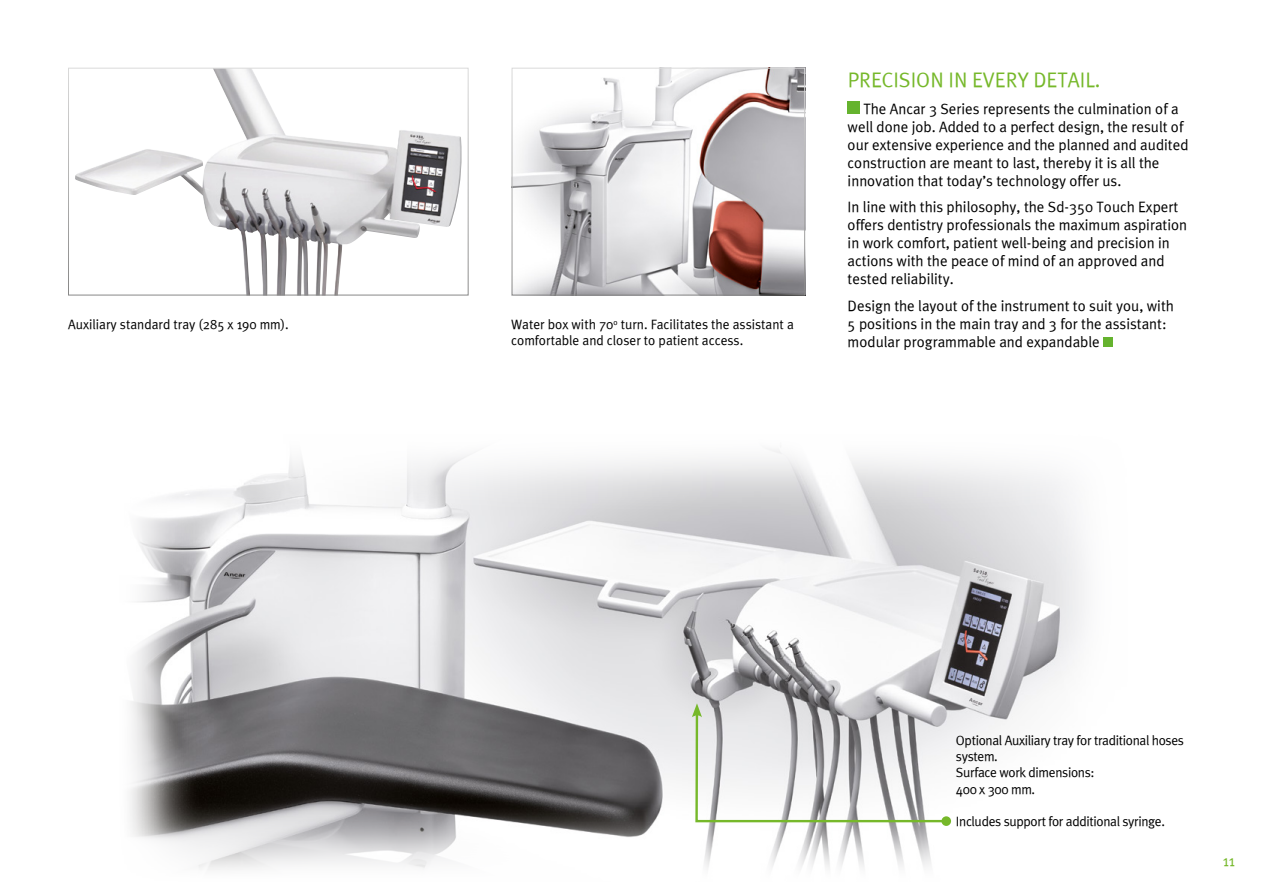
<style>
.page{position:relative;width:1263px;height:893px;background:#fff}
.page>*{position:absolute;margin:0;border:0;box-sizing:border-box;transform-origin:0 0}
.t1{font:21px "Meta Plus Normal Roman";color:#76b82a}
.t2{font:15px/18px "Meta Plus Normal Roman";color:#000}
.t3{font:15px "Meta Plus Normal Roman";color:#76b82a}
.t4{font:13.5px/16.2px "Meta Plus Normal Roman";letter-spacing:-.025em;color:#000}
.t5{font:13.5px/16.2px "Meta Plus Normal Roman";color:#000}
</style>
<div class="page">
<div style="left:848px;top:101px;width:12px;height:13px;background:#65b32e"></div>
<div style="left:1103px;top:337px;width:10px;height:10px;background:#65b32e"></div>
<svg style="left:130px;top:449px;width:955px;height:421px"></svg>
<svg style="left:941px;top:816px;width:10px;height:10px"></svg>
<svg style="left:692px;top:703px;width:257px;height:120px"></svg>
<img style="left:514px;top:70px;width:289px;height:224px">
<div style="left:512px;top:68px;width:293px;height:228px;border:1px solid #fff"></div>
<img style="left:75px;top:70px;width:242px;height:224px">
<div style="left:68px;top:68px;width:401px;height:228px;border:1px solid #fff"></div>
<p class="t5" style="left:68px;top:316px;width:222px">Auxiliary standard tray (285 x 190 mm).</p>
<p class="t5" style="left:511px;top:316px;width:284px">Water box with 70<sup>o</sup> turn. Facilitates the assistant a comfortable and closer to patient access.</p>
<h1 class="t1" style="left:848px;top:68px;width:254px">PRECISION IN EVERY DETAIL.</h1>
<p class="t2" style="left:848px;top:99px;width:342px;text-indent:16px">The Ancar 3 Series represents the culmination of a well done job. Added to a perfect design, the result of our extensive experience and the planned and audited construction are meant to last, thereby it is all the innovation that today’s technology offer us.</p>
<p class="t2" style="left:848px;top:198px;width:341px">In line with this philosophy, the Sd-350 Touch Expert offers dentistry professionals the maximum aspiration in work comfort, patient well-being and precision in actions with the peace of mind of an approved and tested reliability.</p>
<p class="t2" style="left:848px;top:296px;width:328px">Design the layout of the instrument to suit you, with<br>5 positions in the main tray and 3 for the assistant: modular programmable and expandable</p>
<p class="t4" style="left:956px;top:732px;width:230px">Optional Auxiliary tray for traditional hoses system.<br>Surface work dimensions:<br>400 x 300 mm.</p>
<p class="t4" style="left:956px;top:813px;width:210px">Includes support for additional syringe.</p>
<p class="t3" style="left:1223px;top:852px;width:14px">11</p>
</div>
